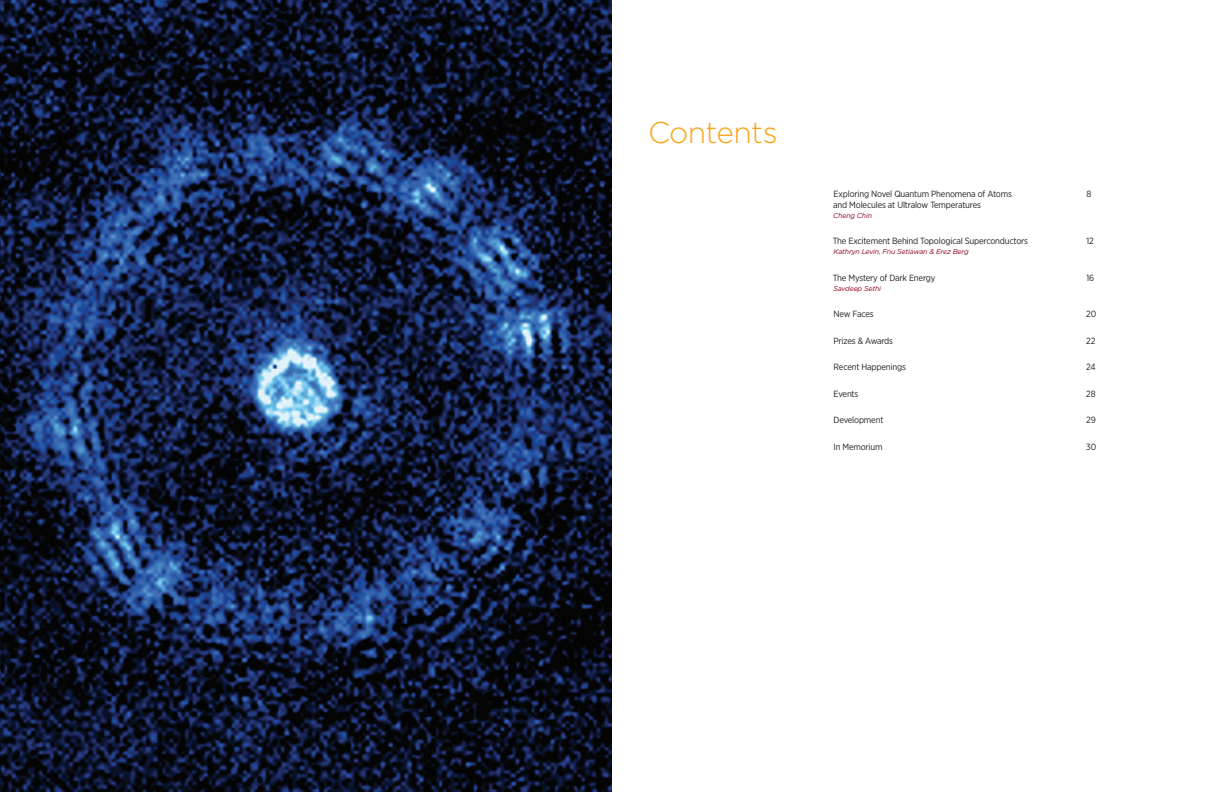
<style>
.page{position:relative;width:1224px;height:792px;background:#fff}
.page>*{position:absolute;margin:0;border:0;box-sizing:border-box;transform-origin:0 0}
.Article_Headers_L{font:300 30px "Gotham";letter-spacing:-.02em;color:#f9a51b}
.Article_Body_1{font:9px/11px "Gotham Narrow";letter-spacing:-.02em;color:#231f20}
.Article_Body_1-2{font:italic 7px "Gotham";letter-spacing:-.02em;color:#8a011f}
</style>
<div class="page">
<img style="left:0;top:0;width:612px;height:792px">
<p class="Article_Headers_L" style="left:648px;top:114px;width:131px">Contents</p>
<p class="Article_Body_1" style="left:833px;top:188px;width:180px">Exploring Novel Quantum Phenomena of Atoms and Molecules at Ultralow Temperatures</p>
<p class="Article_Body_1-2" style="left:833px;top:211px;width:40px">Cheng Chin</p>
<p class="Article_Body_1" style="left:833px;top:235px;width:197px">The Excitement Behind Topological Superconductors</p>
<p class="Article_Body_1-2" style="left:834px;top:247px;width:137px">Kathryn Levin, Fnu Setiawan &amp; Erez Berg</p>
<p class="Article_Body_1" style="left:833px;top:272px;width:104px">The Mystery of Dark Energy</p>
<p class="Article_Body_1-2" style="left:833px;top:284px;width:49px">Savdeep Sethi</p>
<p class="Article_Body_1" style="left:834px;top:308px;width:42px">New Faces</p>
<p class="Article_Body_1" style="left:834px;top:335px;width:61px">Prizes &amp; Awards</p>
<p class="Article_Body_1" style="left:834px;top:361px;width:74px">Recent Happenings</p>
<p class="Article_Body_1" style="left:834px;top:388px;width:26px">Events</p>
<p class="Article_Body_1" style="left:834px;top:414px;width:51px">Development</p>
<p class="Article_Body_1" style="left:834px;top:441px;width:51px">In Memorium</p>
<p class="Article_Body_1" style="left:1087px;top:188px;width:6px">8</p>
<p class="Article_Body_1" style="left:1086px;top:235px;width:9px">12</p>
<p class="Article_Body_1" style="left:1086px;top:272px;width:9px">16</p>
<p class="Article_Body_1" style="left:1086px;top:308px;width:12px">20</p>
<p class="Article_Body_1" style="left:1086px;top:335px;width:11px">22</p>
<p class="Article_Body_1" style="left:1086px;top:361px;width:11px">24</p>
<p class="Article_Body_1" style="left:1086px;top:388px;width:11px">28</p>
<p class="Article_Body_1" style="left:1086px;top:414px;width:11px">29</p>
<p class="Article_Body_1" style="left:1086px;top:441px;width:12px">30</p>
</div>
